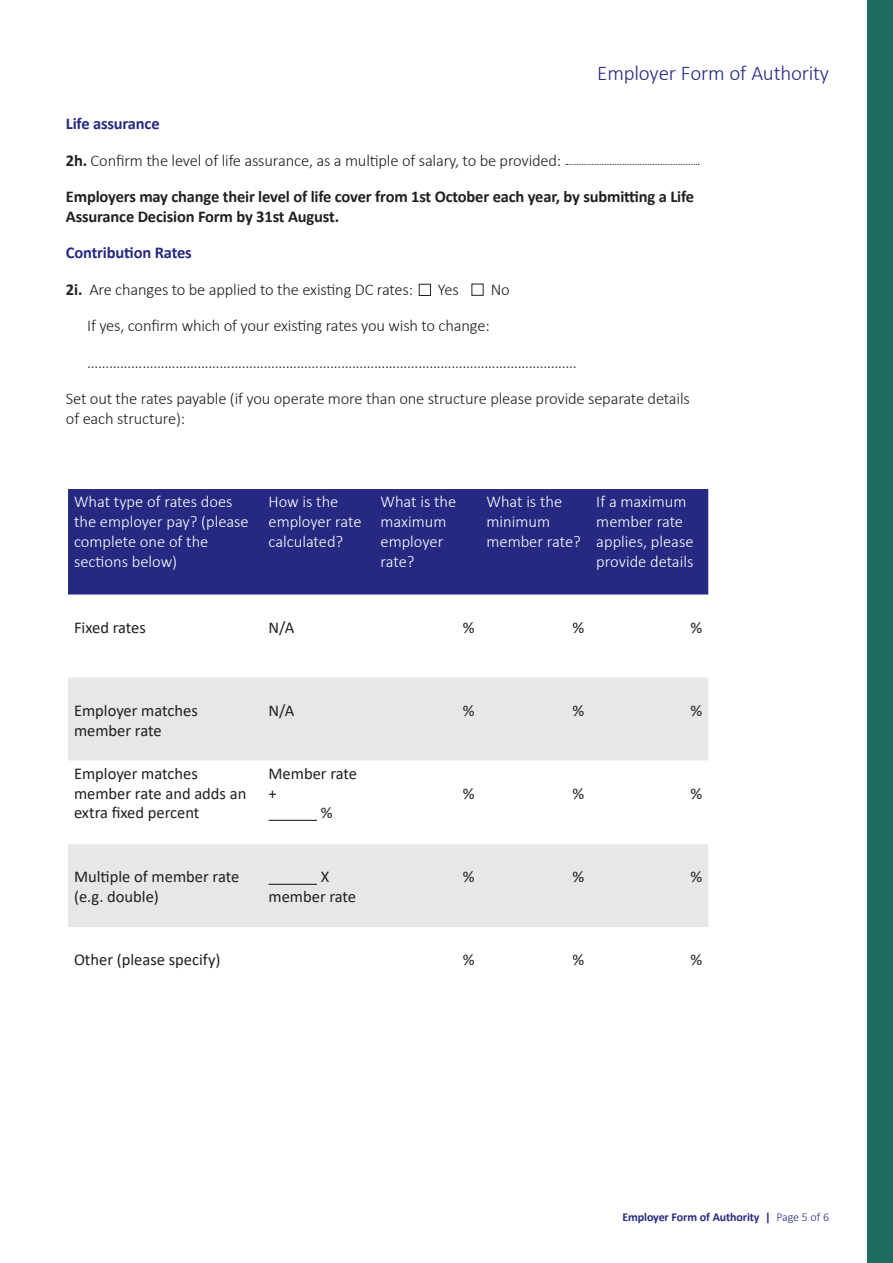
<style>
.page{position:relative;width:893px;height:1263px;background:#fff}
.page>*{position:absolute;margin:0;border:0;box-sizing:border-box;transform-origin:0 0}
.Intro_text{font:300 21px "Calibri";letter-spacing:-.01em;color:#252982}
.t1{font:300 16.5px/19.5px "Calibri";letter-spacing:-.01em;color:#231f20}
.t2{font:300 16.5px/19.8px "Calibri";color:#fff}
.t3{font:16.5px/19.8px "Calibri";color:#231f20}
.t4{font:700 16.5px/19.5px "Calibri";letter-spacing:-.01em;color:#231f20}
.t5{font:700 16.5px "Calibri";letter-spacing:-.01em;color:#252982}
.t6{font:700 12px "Calibri";letter-spacing:-.01em;color:#252982}
.s1{font-weight:700}
.s2{font-weight:300}
</style>
<div class="page">
<div style="left:867px;top:0;width:26px;height:1263px;background:#1e6d62"></div>
<svg style="left:566px;top:164px;width:133px;height:1px"></svg>
<div style="left:419px;top:284px;width:12px;height:12px;border:1px solid #231f20"></div>
<div style="left:68px;top:489px;width:640px;height:106px;background:#252982"></div>
<svg style="left:68px;top:678px;width:640px;height:249px;fill:#e6e7e9"></svg>
<hr style="left:269px;top:820px;width:48px;height:1px;background:#231f20">
<hr style="left:269px;top:884px;width:48px;height:1px;background:#231f20">
<div style="left:471px;top:284px;width:12px;height:12px;border:1px solid #231f20"></div>
<p class="Intro_text" style="left:597px;top:60px;width:233px">Employer Form of Authority</p>
<p class="t5" style="left:66px;top:112px;width:95px">Life assurance</p>
<p class="t1" style="left:66px;top:150px;width:497px"><span class="s1">2h.</span> Confirm the level of life assurance, as a multiple of salary, to be provided:</p>
<p class="t4" style="left:66px;top:187px;width:630px">Employers may change their level of life cover from 1st October each year, by submitting a Life<br>Assurance Decision Form by 31st August.</p>
<p class="t5" style="left:66px;top:241px;width:127px">Contribution Rates</p>
<p class="t1" style="left:66px;top:279px;width:349px"><span class="s1">2i.</span> Are changes to be applied to the existing DC rates:</p>
<p class="t1" style="left:438px;top:279px;width:22px">Yes</p>
<p class="t1" style="left:491px;top:279px;width:20px">No</p>
<p class="t1" style="left:87px;top:316px;width:404px">If yes, confirm which of your existing rates you wish to change:</p>
<p class="t1" style="left:87px;top:352px;width:491px">…………………………………………………………………………………………………………………….</p>
<p class="t1" style="left:66px;top:389px;width:625px">Set out the rates payable (if you operate more than one structure please provide separate details of each structure):</p>
<p class="t2" style="left:74px;top:492px;width:176px">What type of rates does the employer pay? (please complete one of the sections below)</p>
<p class="t2" style="left:269px;top:492px;width:94px">How is the employer rate calculated?</p>
<p class="t2" style="left:380px;top:492px;width:77px">What is the maximum employer rate?</p>
<p class="t2" style="left:486px;top:492px;width:96px">What is the minimum member rate?</p>
<p class="t2" style="left:596px;top:492px;width:99px">If a maximum member rate applies, please provide details</p>
<p class="t3" style="left:74px;top:617px;width:73px">Fixed rates</p>
<p class="t3" style="left:269px;top:617px;width:28px">N/A</p>
<p class="t3" style="left:463px;top:617px;width:13px">%</p>
<p class="t3" style="left:572px;top:617px;width:13px">%</p>
<p class="t3" style="left:690px;top:617px;width:13px">%</p>
<p class="t3" style="left:74px;top:700px;width:125px">Employer matches member rate</p>
<p class="t3" style="left:269px;top:700px;width:28px">N/A</p>
<p class="t3" style="left:463px;top:700px;width:13px">%</p>
<p class="t3" style="left:572px;top:700px;width:13px">%</p>
<p class="t3" style="left:690px;top:700px;width:13px">%</p>
<p class="t3" style="left:74px;top:763px;width:174px">Employer matches member rate and adds an extra fixed percent</p>
<p class="t3" style="left:269px;top:763px;width:90px">Member rate +</p>
<p class="t3" style="left:463px;top:783px;width:13px">%</p>
<p class="t3" style="left:572px;top:783px;width:13px">%</p>
<p class="t3" style="left:690px;top:783px;width:13px">%</p>
<p class="t3" style="left:321px;top:803px;width:13px">%</p>
<p class="t3" style="left:74px;top:867px;width:167px">Multiple of member rate (e.g. double)</p>
<p class="t3" style="left:269px;top:867px;width:89px;text-indent:52px">X member rate</p>
<p class="t3" style="left:463px;top:867px;width:13px">%</p>
<p class="t3" style="left:572px;top:867px;width:13px">%</p>
<p class="t3" style="left:690px;top:867px;width:13px">%</p>
<p class="t3" style="left:74px;top:949px;width:148px">Other (please specify)</p>
<p class="t3" style="left:463px;top:949px;width:13px">%</p>
<p class="t3" style="left:572px;top:949px;width:13px">%</p>
<p class="t3" style="left:690px;top:949px;width:13px">%</p>
<p class="t6" style="left:622px;top:1208px;width:208px">Employer Form of Authority | <span class="s2">Page 5 of 6</span></p>
</div>
